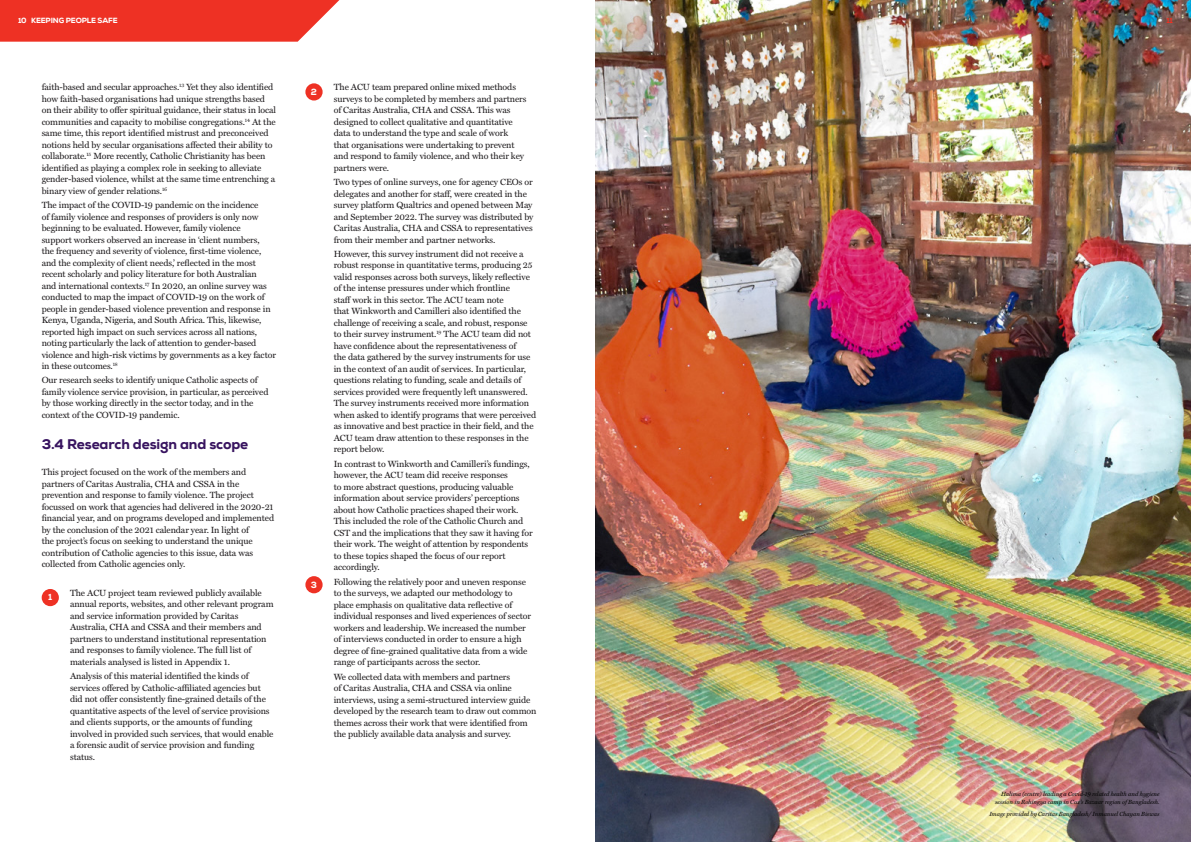
<style>
.page{position:relative;width:1191px;height:842px;background:#fff}
.page>*{position:absolute;margin:0;border:0;box-sizing:border-box;transform-origin:0 0}
.t1{font:800 14px "Nexa";letter-spacing:-.01em;color:#381460}
.t2{font:9px/11.5px "Miller Text";letter-spacing:-.01em;color:#1e1b1d}
.t3{font:800 9px "Nexa";color:#fff}
.t4{font:800 7.5px "Nexa";letter-spacing:-.015em;color:#fff}
.t5{font:800 7.5px "Nexa";color:#ee3124}
.t6{font:italic 6px/7.7px "Miller Text";letter-spacing:-.01em;color:#000;text-align:right}
</style>
<div class="page">
<img style="left:595px;top:0;width:596px;height:842px">
<svg style="left:0;top:0;width:339px;height:42px;background:#ef3e32"></svg>
<div style="left:42px;top:589px;width:17px;height:17px;background:#ee3124;border-radius:50%"></div>
<div style="left:305px;top:83px;width:17px;height:18px;background:#ee3124;border-radius:50%"></div>
<div style="left:305px;top:576px;width:17px;height:17px;background:#ee3124;border-radius:50%"></div>
<p class="t4" style="left:18px;top:16px;width:101px">10 KEEPING PEOPLE SAFE</p>
<p class="t2" style="left:42px;top:81px;width:236px">faith-based and secular approaches.<sup>13</sup> Yet they also identified how faith-based organisations had unique strengths based on their ability to offer spiritual guidance, their status in local communities and capacity to mobilise congregations.<sup>14</sup> At the same time, this report identified mistrust and preconceived notions held by secular organisations affected their ability to collaborate.<sup>15</sup> More recently, Catholic Christianity has been identified as playing a complex role in seeking to alleviate gender-based violence, whilst at the same time entrenching a binary view of gender relations.<sup>16</sup></p>
<p class="t2" style="left:42px;top:199px;width:236px">The impact of the COVID-19 pandemic on the incidence<br>of family violence and responses of providers is only now beginning to be evaluated. However, family violence<br>support workers observed an increase in ‘client numbers,<br>the frequency and severity of violence, first-time violence, and the complexity of client needs,’ reflected in the most recent scholarly and policy literature for both Australian<br>and international contexts.<sup>17</sup> In 2020, an online survey was conducted to map the impact of COVID-19 on the work of people in gender-based violence prevention and response in Kenya, Uganda, Nigeria, and South Africa. This, likewise, reported high impact on such services across all nations, noting particularly the lack of attention to gender-based violence and high-risk victims by governments as a key factor in these outcomes.<sup>18</sup></p>
<p class="t2" style="left:42px;top:374px;width:228px">Our research seeks to identify unique Catholic aspects of family violence service provision, in particular, as perceived by those working directly in the sector today, and in the context of the COVID-19 pandemic.</p>
<h1 class="t1" style="left:42px;top:436px;width:208px">3.4 Research design and scope</h1>
<p class="t2" style="left:42px;top:466px;width:234px">This project focused on the work of the members and partners of Caritas Australia, CHA and CSSA in the prevention and response to family violence. The project focussed on work that agencies had delivered in the 2020-21 financial year, and on programs developed and implemented by the conclusion of the 2021 calendar year. In light of<br>the project’s focus on seeking to understand the unique contribution of Catholic agencies to this issue, data was collected from Catholic agencies only.</p>
<p class="t2" style="left:70px;top:586px;width:205px">The ACU project team reviewed publicly available annual reports, websites, and other relevant program and service information provided by Caritas Australia, CHA and CSSA and their members and partners to understand institutional representation and responses to family violence. The full list of materials analysed is listed in Appendix 1.</p>
<p class="t2" style="left:70px;top:670px;width:205px">Analysis of this material identified the kinds of services offered by Catholic-affiliated agencies but did not offer consistently fine-grained details of the quantitative aspects of the level of service provisions and clients supports, or the amounts of funding involved in provided such services, that would enable a forensic audit of service provision and funding status.</p>
<p class="t3" style="left:48px;top:591px;width:6px">1</p>
<p class="t3" style="left:311px;top:86px;width:8px">2</p>
<p class="t3" style="left:311px;top:579px;width:8px">3</p>
<p class="t2" style="left:334px;top:81px;width:194px">The ACU team prepared online mixed methods surveys to be completed by members and partners of Caritas Australia, CHA and CSSA. This was designed to collect qualitative and quantitative data to understand the type and scale of work<br>that organisations were undertaking to prevent and respond to family violence, and who their key partners were.</p>
<p class="t2" style="left:334px;top:176px;width:201px">Two types of online surveys, one for agency CEOs or delegates and another for staff, were created in the survey platform Qualtrics and opened between May and September 2022. The survey was distributed by Caritas Australia, CHA and CSSA to representatives from their member and partner networks.</p>
<p class="t2" style="left:334px;top:247px;width:204px">However, this survey instrument did not receive a robust response in quantitative terms, producing 25 valid responses across both surveys, likely reflective of the intense pressures under which frontline<br>staff work in this sector. The ACU team note<br>that Winkworth and Camilleri also identified the challenge of receiving a scale, and robust, response to their survey instrument.<sup>19</sup> The ACU team did not have confidence about the representativeness of<br>the data gathered by the survey instruments for use in the context of an audit of services. In particular, questions relating to funding, scale and details of services provided were frequently left unanswered.<br>The survey instruments received more information when asked to identify programs that were perceived as innovative and best practice in their field, and the ACU team draw attention to these responses in the report below.</p>
<p class="t2" style="left:334px;top:457px;width:200px">In contrast to Winkworth and Camilleri’s fundings, however, the ACU team did receive responses<br>to more abstract questions, producing valuable information about service providers’ perceptions about how Catholic practices shaped their work.<br>This included the role of the Catholic Church and CST and the implications that they saw it having for their work. The weight of attention by respondents to these topics shaped the focus of our report accordingly.</p>
<p class="t2" style="left:334px;top:575px;width:199px">Following the relatively poor and uneven response to the surveys, we adapted our methodology to place emphasis on qualitative data reflective of individual responses and lived experiences of sector workers and leadership. We increased the number of interviews conducted in order to ensure a high degree of fine-grained qualitative data from a wide range of participants across the sector.</p>
<p class="t2" style="left:334px;top:670px;width:204px">We collected data with members and partners<br>of Caritas Australia, CHA and CSSA via online interviews, using a semi-structured interview guide developed by the research team to draw out common themes across their work that were identified from the publicly available data analysis and survey.</p>
<p class="t5" style="left:1166px;top:16px;width:8px">11</p>
<p class="t6" style="left:995px;top:790px;width:166px">Halima (centre) leading a Covid-19 related health and hygiene session in Rohingya camp in Cox’s Bazaar region of Bangladesh.</p>
<p class="t6" style="left:989px;top:809px;width:172px">Image provided by Caritas Bangladesh/ Inmanuel Chayan Biswas</p>
</div>
